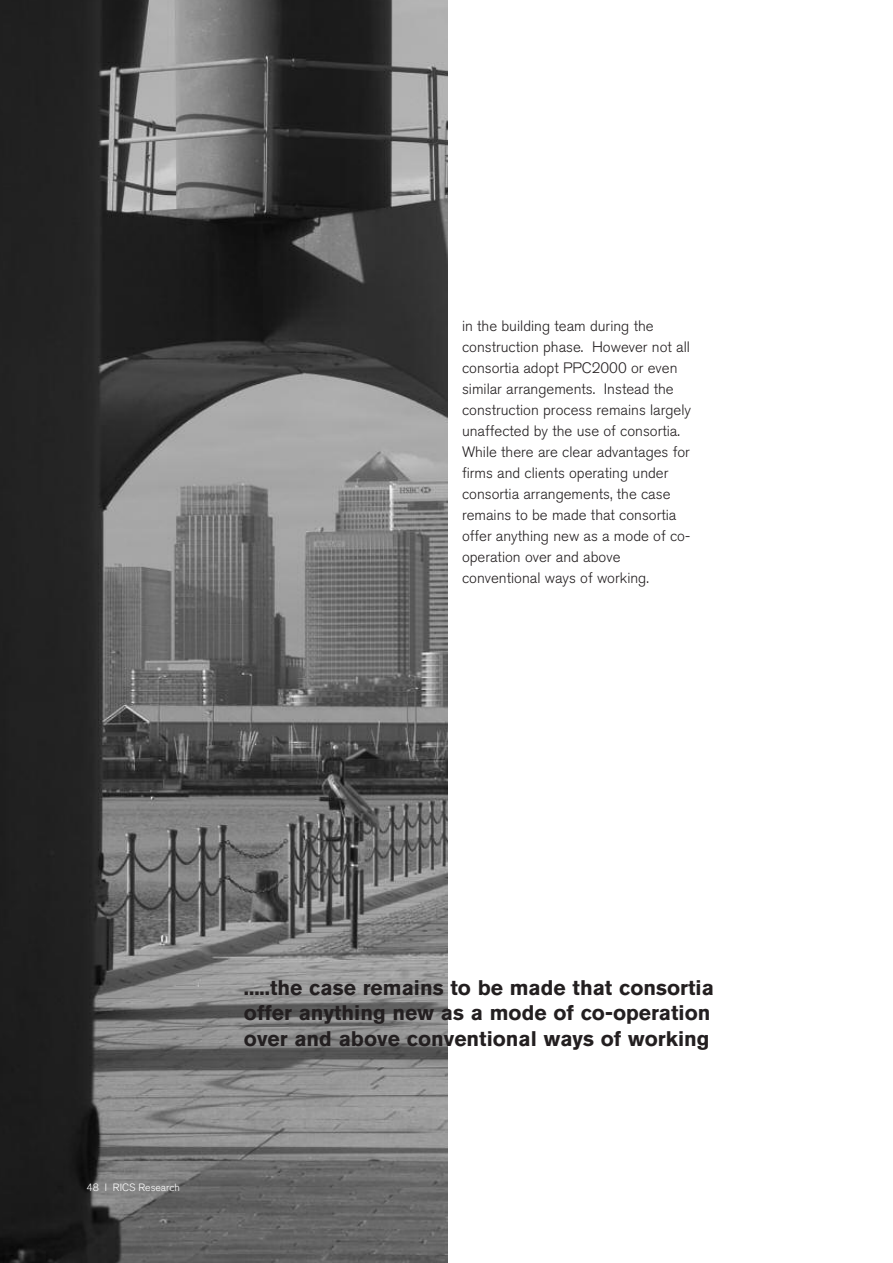
<style>
.page{position:relative;width:893px;height:1263px;background:#fff}
.page>*{position:absolute;margin:0;border:0;box-sizing:border-box;transform-origin:0 0}
.t1{font:700 21px/25.2px "Akzidenz Grotesk BQ";color:#231f20}
.t2{font:300 15px/21px "Akzidenz Grotesk BQ";color:#231f20}
.t3{font:300 10.5px "Akzidenz Grotesk BQ";color:#fff}
</style>
<div class="page">
<img style="left:0;top:0;width:447px;height:1263px">
<p class="t2" style="left:462px;top:317px;width:231px">in the building team during the construction phase. However not all consortia adopt PPC2000 or even similar arrangements. Instead the construction process remains largely unaffected by the use of consortia.<br>While there are clear advantages for firms and clients operating under consortia arrangements, the case remains to be made that consortia offer anything new as a mode of co&shy;operation over and above conventional ways of working.</p>
<p class="t3" style="left:87px;top:1184px;width:95px">48 l RICS Research</p>
<h1 class="t1" style="left:244px;top:977px;width:472px">.....the case remains to be made that consortia offer anything new as a mode of co-operation over and above conventional ways of working</h1>
</div>
